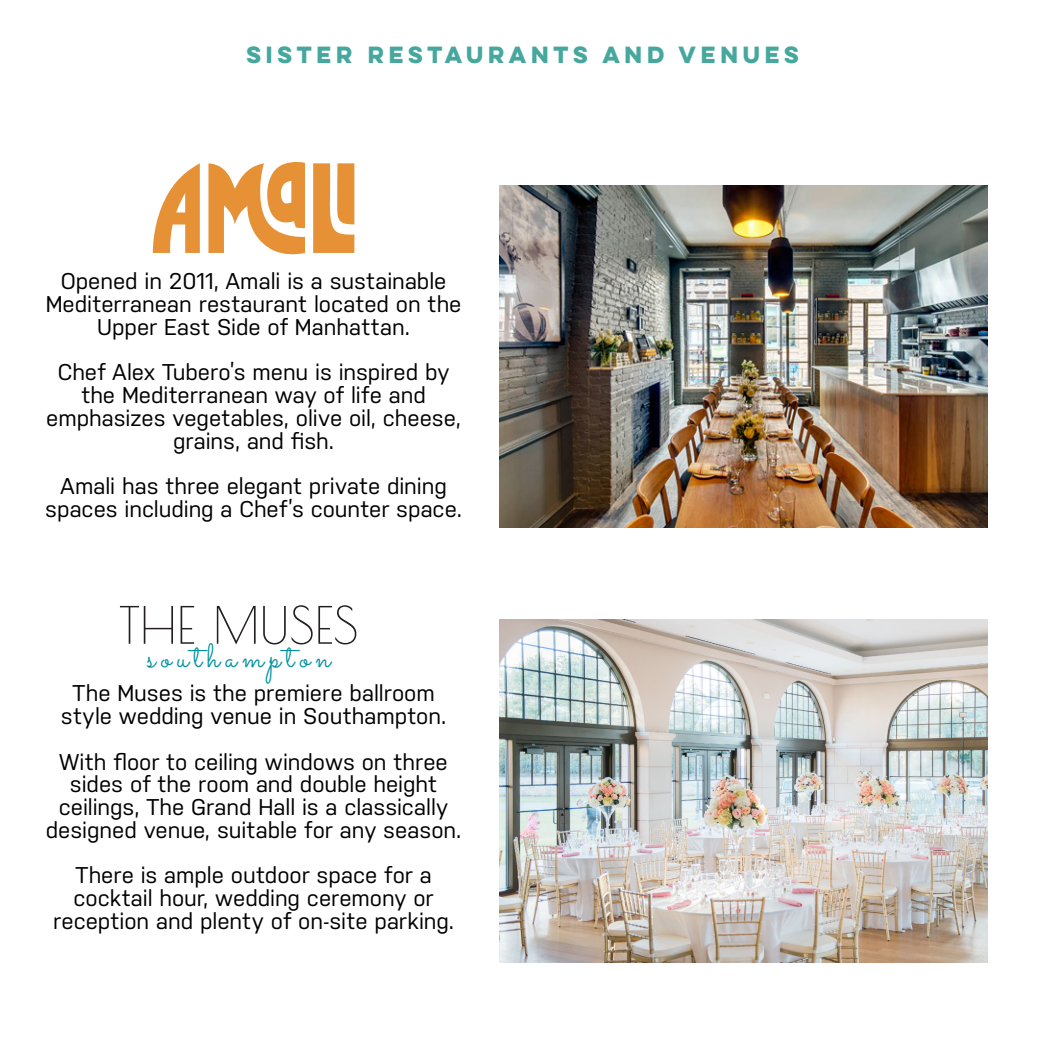
<style>
.page{position:relative;width:1050px;height:1050px;background:#fff}
.page>*{position:absolute;margin:0;border:0;box-sizing:border-box;transform-origin:0 0}
.t1{font:50.4px "Poiret One";color:#231f20}
.t2{font:33.6px "Sacramento";letter-spacing:.16em;color:#00919f}
._2_-_Body_Copy{font:22.75px/22.8px "Nudista";letter-spacing:-.005em;color:#000;text-align:center}
.t3{font:700 21px "Lulo Clean One";color:#45a79d}
</style>
<div class="page">
<svg style="left:153px;top:163px;width:47px;height:90px"></svg>
<svg style="left:313px;top:163px;width:41px;height:90px"></svg>
<svg style="left:208px;top:162px;width:97px;height:93px"></svg>
<img style="left:500px;top:185px;width:487px;height:342px">
<img style="left:500px;top:620px;width:487px;height:342px">
<p class="t3" style="left:246px;top:38px;width:559px">SISTER RESTAURANTS AND VENUES</p>
<p class="_2_-_Body_Copy" style="left:46px;top:270px;width:417px">Opened in 2011, Amali is a sustainable<br>Mediterranean restaurant located on the<br>Upper East Side of Manhattan.</p>
<p class="_2_-_Body_Copy" style="left:46px;top:361px;width:416px">Chef Alex Tubero’s menu is inspired by the Mediterranean way of life and emphasizes vegetables, olive oil, cheese, grains, and fish.</p>
<p class="_2_-_Body_Copy" style="left:45px;top:475px;width:418px">Amali has three elegant private dining spaces including a Chef’s counter space.</p>
<p class="t1" style="left:119px;top:595px;width:241px">THE MUSES</p>
<p class="t2" style="left:147px;top:636px;width:185px">southampton</p>
<p class="_2_-_Body_Copy" style="left:73px;top:682px;width:364px">The Muses is the premiere ballroom</p>
<p class="_2_-_Body_Copy" style="left:61px;top:705px;width:387px">style wedding venue in Southampton.</p>
<p class="_2_-_Body_Copy" style="left:46px;top:750px;width:417px">With floor to ceiling windows on three sides of the room and double height ceilings, The Grand Hall is a classically designed venue, suitable for any season.</p>
<p class="_2_-_Body_Copy" style="left:53px;top:864px;width:402px">There is ample outdoor space for a cocktail hour, wedding ceremony or reception and plenty of on-site parking.</p>
</div>
